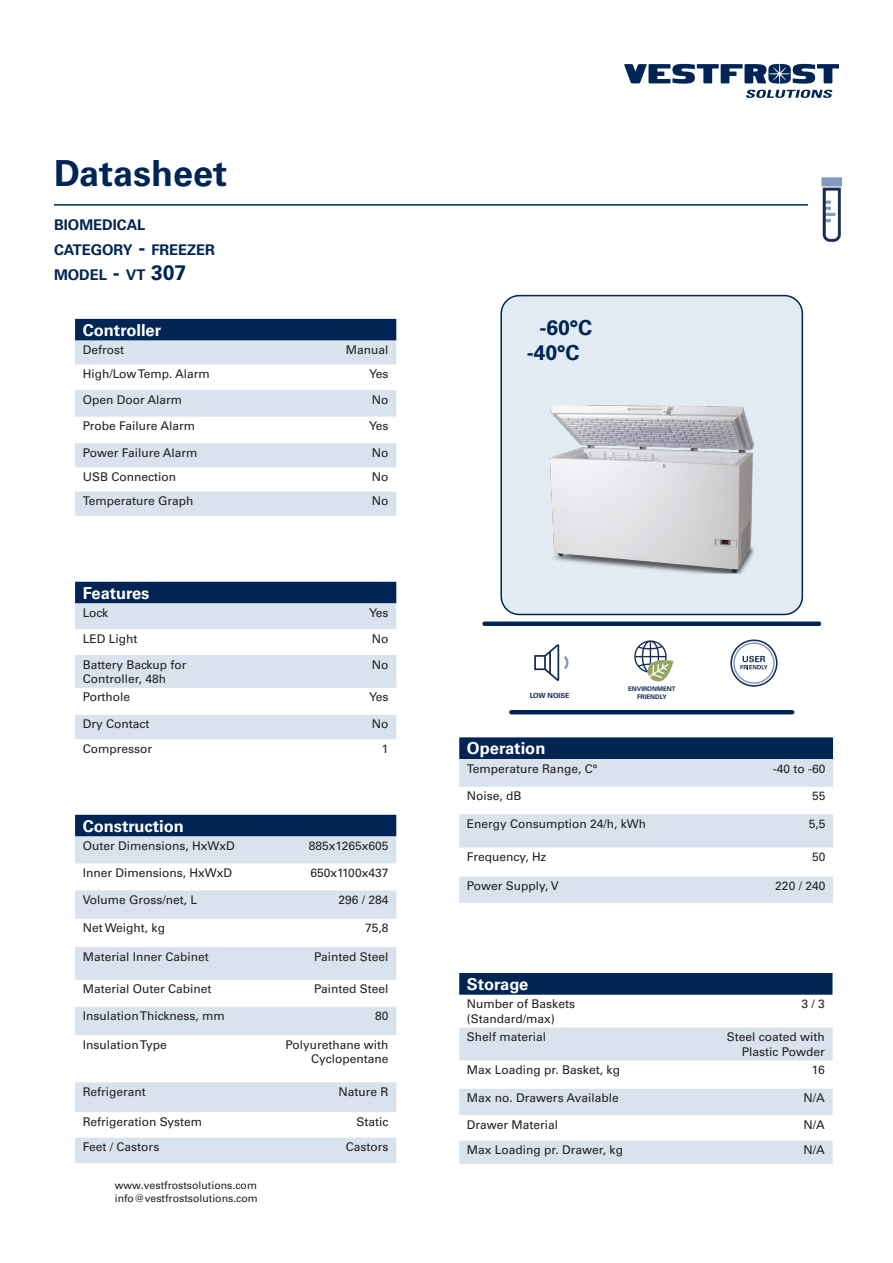
<style>
.page{position:relative;width:893px;height:1263px;background:#fff}
.page>*{position:absolute;margin:0;border:0;box-sizing:border-box;transform-origin:0 0}
.Bold{font:700 36px "Univers LT Std";color:#002554}
.Bold-2{font:700 21px "Univers LT Std";color:#002554}
.Bold-3{font:700 16.5px "Univers LT Std";color:#fff}
.Bold-4{font:700 14.7px "Univers LT Std";color:#002554}
.Roman{font:12px/14.4px "Univers LT Std";color:#231f20;text-align:right}
.Roman-2{font:10.5px "Univers LT Std";color:#231f20}
.t1{font:700 7.05px "Univers LT Std";color:#172c54}
.t2{font:700 6.3px/7.5px "Univers LT Std";color:#172c54;text-align:center}
.s1{font-size:21px}
</style>
<div class="page">
<img style="left:821px;top:177px;width:21px;height:65px">
<svg style="left:624px;top:64px;width:215px;height:20px"></svg>
<svg style="left:746px;top:90px;width:87px;height:8px"></svg>
<svg style="left:564px;top:656px;width:6px;height:13px"></svg>
<svg style="left:534px;top:644px;width:25px;height:37px"></svg>
<svg style="left:634px;top:640px;width:39px;height:42px"></svg>
<div style="left:733px;top:642px;width:42px;height:42px;border:1px solid #7c9bbb;border-radius:50%"></div>
<svg style="left:740px;top:656px;width:27px;height:13px"></svg>
<div style="left:730px;top:639px;width:47px;height:48px;border:2px solid #152d54;border-radius:50%"></div>
<div style="left:485px;top:621px;width:334px;height:5px;background:#002554"></div>
<hr style="left:511px;top:710px;width:281px;height:4px;background:#002554">
<hr style="left:54px;top:204px;width:754px;height:2px;background:#002554">
<div style="left:501px;top:296px;width:301px;height:318px;background:#e2eaf2;border-radius:18px"></div>
<div style="left:500px;top:295px;width:303px;height:320px;border:2px solid #002554;border-radius:18px"></div>
<img style="left:550px;top:405px;width:204px;height:169px">
<div style="left:75px;top:319px;width:321px;height:22px;background:#002554"></div>
<svg style="left:75px;top:341px;width:321px;height:175px;fill:#d9e3ed"></svg>
<svg style="left:75px;top:582px;width:321px;height:157px"></svg>
<div style="left:75px;top:815px;width:321px;height:21px;background:#002554"></div>
<svg style="left:75px;top:836px;width:321px;height:327px;fill:#d9e3ed"></svg>
<div style="left:459px;top:737px;width:374px;height:22px;background:#002554"></div>
<svg style="left:459px;top:759px;width:374px;height:144px;fill:#d9e3ed"></svg>
<div style="left:459px;top:973px;width:373px;height:22px;background:#002554"></div>
<svg style="left:459px;top:1027px;width:373px;height:137px;fill:#d9e3ed"></svg>
<p class="Bold" style="left:54px;top:152px;width:175px">Datasheet</p>
<p class="Bold-4" style="left:54px;top:216px;width:93px">BIOMEDICAL</p>
<p class="Bold-4" style="left:54px;top:241px;width:163px">CATEGORY <span class="s1">-</span> FREEZER</p>
<p class="Bold-4" style="left:54px;top:267px;width:134px">MODEL <span class="s1">-</span> VT <span class="s1">307</span></p>
<p class="Bold-3" style="left:83px;top:320px;width:80px">Controller</p>
<p class="Roman" style="left:83px;top:343px;width:43px">Defrost</p>
<p class="Roman" style="left:346px;top:343px;width:44px">Manual</p>
<p class="Roman" style="left:83px;top:367px;width:129px">High/Low Temp. Alarm</p>
<p class="Roman" style="left:369px;top:367px;width:21px">Yes</p>
<p class="Roman" style="left:83px;top:392px;width:101px">Open Door Alarm</p>
<p class="Roman" style="left:372px;top:392px;width:18px">No</p>
<p class="Roman" style="left:83px;top:419px;width:114px">Probe Failure Alarm</p>
<p class="Roman" style="left:369px;top:419px;width:21px">Yes</p>
<p class="Roman" style="left:83px;top:445px;width:116px">Power Failure Alarm</p>
<p class="Roman" style="left:372px;top:445px;width:18px">No</p>
<p class="Roman" style="left:83px;top:470px;width:95px">USB Connection</p>
<p class="Roman" style="left:372px;top:470px;width:18px">No</p>
<p class="Roman" style="left:83px;top:494px;width:112px">Temperature Graph</p>
<p class="Roman" style="left:372px;top:494px;width:18px">No</p>
<p class="Bold-3" style="left:83px;top:583px;width:68px">Features</p>
<p class="Roman" style="left:83px;top:606px;width:27px">Lock</p>
<p class="Roman" style="left:369px;top:606px;width:21px">Yes</p>
<p class="Roman" style="left:83px;top:631px;width:56px">LED Light</p>
<p class="Roman" style="left:372px;top:631px;width:18px">No</p>
<p class="Roman" style="left:83px;top:657px;width:105px;text-align:left">Battery Backup for<br>Controller, 48h</p>
<p class="Roman" style="left:372px;top:657px;width:18px">No</p>
<p class="Roman" style="left:83px;top:690px;width:49px">Porthole</p>
<p class="Roman" style="left:369px;top:690px;width:21px">Yes</p>
<p class="Roman" style="left:83px;top:717px;width:68px">Dry Contact</p>
<p class="Roman" style="left:372px;top:717px;width:18px">No</p>
<p class="Roman" style="left:83px;top:741px;width:71px">Compressor</p>
<p class="Roman" style="left:382px;top:741px;width:8px">1</p>
<p class="Bold-3" style="left:83px;top:816px;width:103px">Construction</p>
<p class="Roman" style="left:83px;top:839px;width:154px">Outer Dimensions, HxWxD</p>
<p class="Roman" style="left:309px;top:839px;width:81px">885x1265x605</p>
<p class="Roman" style="left:83px;top:866px;width:151px">Inner Dimensions, HxWxD</p>
<p class="Roman" style="left:310px;top:866px;width:80px">650x1100x437</p>
<p class="Roman" style="left:83px;top:892px;width:116px">Volume Gross/net, L</p>
<p class="Roman" style="left:339px;top:892px;width:52px">296 / 284</p>
<p class="Roman" style="left:83px;top:921px;width:84px">Net Weight, kg</p>
<p class="Roman" style="left:365px;top:921px;width:25px">75,8</p>
<p class="Roman" style="left:83px;top:949px;width:128px">Material Inner Cabinet</p>
<p class="Roman" style="left:314px;top:949px;width:76px">Painted Steel</p>
<p class="Roman" style="left:83px;top:982px;width:130px">Material Outer Cabinet</p>
<p class="Roman" style="left:314px;top:982px;width:76px">Painted Steel</p>
<p class="Roman" style="left:83px;top:1009px;width:143px">Insulation Thickness, mm</p>
<p class="Roman" style="left:375px;top:1009px;width:15px">80</p>
<p class="Roman" style="left:83px;top:1037px;width:86px">Insulation Type</p>
<p class="Roman" style="left:286px;top:1037px;width:104px">Polyurethane with<br>Cyclopentane</p>
<p class="Roman" style="left:83px;top:1084px;width:65px">Refrigerant</p>
<p class="Roman" style="left:339px;top:1084px;width:52px">Nature R</p>
<p class="Roman" style="left:83px;top:1114px;width:121px">Refrigeration System</p>
<p class="Roman" style="left:357px;top:1114px;width:34px">Static</p>
<p class="Roman" style="left:83px;top:1140px;width:78px">Feet / Castors</p>
<p class="Roman" style="left:346px;top:1140px;width:44px">Castors</p>
<p class="Roman-2" style="left:115px;top:1179px;width:144px">www.vestfrostsolutions.com</p>
<p class="Roman-2" style="left:115px;top:1192px;width:145px">info@vestfrostsolutions.com</p>
<p class="Bold-2" style="left:539px;top:315px;width:54px">-60°C</p>
<p class="Bold-2" style="left:527px;top:340px;width:54px">-40°C</p>
<p class="t1" style="left:530px;top:691px;width:41px">LOW NOISE</p>
<p class="t2" style="left:628px;top:685px;width:49px">ENVIRONMENT<br>FRIENDLY</p>
<p class="Bold-3" style="left:467px;top:739px;width:80px">Operation</p>
<p class="Roman" style="left:467px;top:761px;width:132px">Temperature Range, C°</p>
<p class="Roman" style="left:773px;top:761px;width:54px">-40 to -60</p>
<p class="Roman" style="left:467px;top:789px;width:56px">Noise, dB</p>
<p class="Roman" style="left:812px;top:789px;width:15px">55</p>
<p class="Roman" style="left:467px;top:816px;width:181px">Energy Consumption 24/h, kWh</p>
<p class="Roman" style="left:809px;top:816px;width:18px">5,5</p>
<p class="Roman" style="left:467px;top:850px;width:81px">Frequency, Hz</p>
<p class="Roman" style="left:812px;top:850px;width:15px">50</p>
<p class="Roman" style="left:467px;top:879px;width:93px">Power Supply, V</p>
<p class="Roman" style="left:775px;top:879px;width:52px">220 / 240</p>
<p class="Bold-3" style="left:467px;top:974px;width:63px">Storage</p>
<p class="Roman" style="left:467px;top:997px;width:110px">Number of Baskets</p>
<p class="Roman" style="left:467px;top:1011px;width:90px">(Standard/max)</p>
<p class="Roman" style="left:801px;top:997px;width:25px">3 / 3</p>
<p class="Roman" style="left:467px;top:1030px;width:81px">Shelf material</p>
<p class="Roman" style="left:727px;top:1030px;width:100px">Steel coated with<br>Plastic Powder</p>
<p class="Roman" style="left:467px;top:1062px;width:155px">Max Loading pr. Basket, kg</p>
<p class="Roman" style="left:812px;top:1062px;width:15px">16</p>
<p class="Roman" style="left:467px;top:1091px;width:153px">Max no. Drawers Available</p>
<p class="Roman" style="left:803px;top:1091px;width:23px">N/A</p>
<p class="Roman" style="left:467px;top:1117px;width:93px">Drawer Material</p>
<p class="Roman" style="left:803px;top:1117px;width:23px">N/A</p>
<p class="Roman" style="left:467px;top:1143px;width:158px">Max Loading pr. Drawer, kg</p>
<p class="Roman" style="left:803px;top:1143px;width:23px">N/A</p>
</div>
